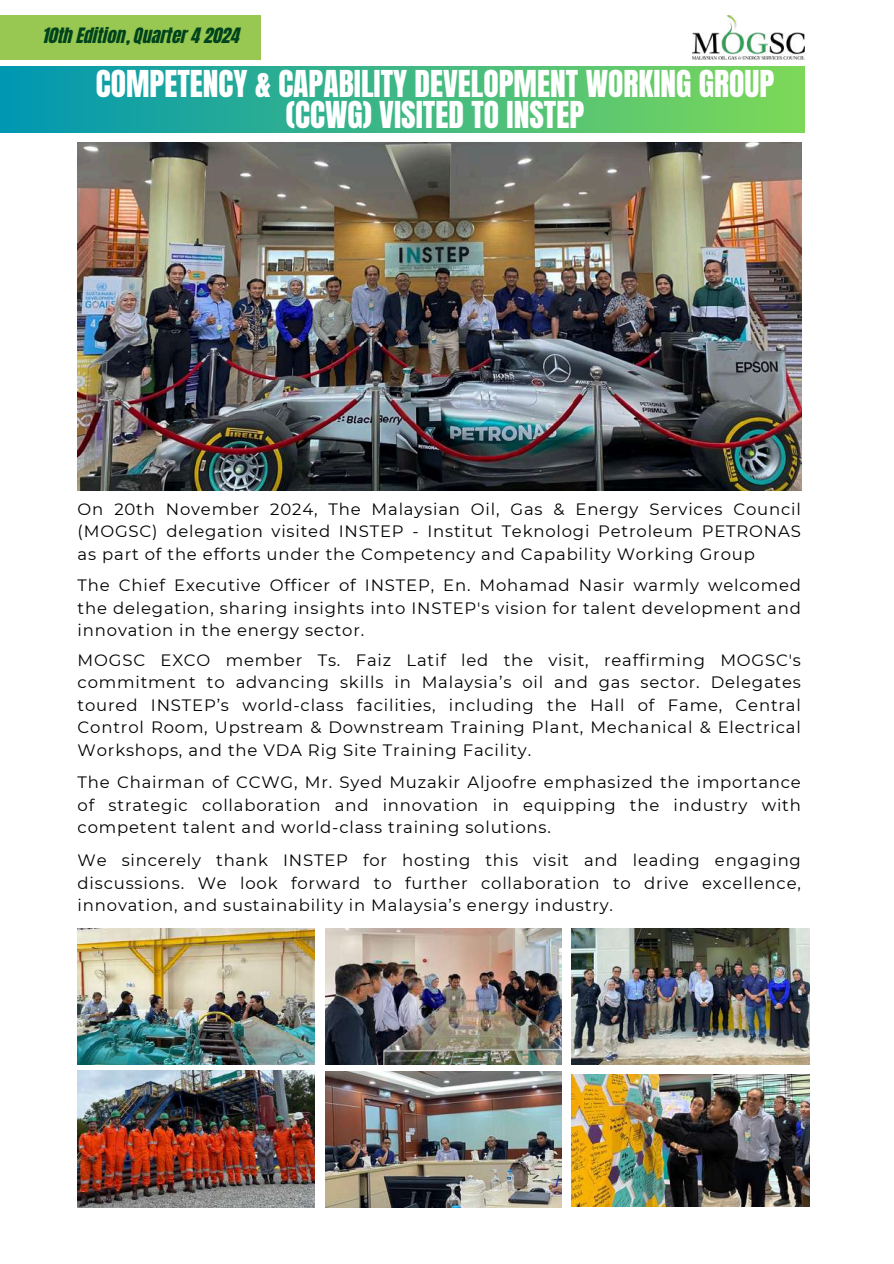
<style>
.page{position:relative;width:894px;height:1264px;background:#fff}
.page>*{position:absolute;margin:0;border:0;box-sizing:border-box;transform-origin:0 0}
.t1{font:31.5px/31.5px "Anton";color:#fff;text-align:center}
.t2{font:18px "CA Generated";color:#00431d}
.t3{font:16.5px/22.5px "Montserrat";letter-spacing:.05em;color:#000;text-align:justify}
</style>
<div class="page">
<div style="left:0;top:15px;width:261px;height:45px;background:#98c851"></div>
<img style="left:692px;top:15px;width:112px;height:44px">
<div style="left:0;top:66px;width:804px;height:66px;background:linear-gradient(to right,#0097b2,#7dd858)"></div>
<img style="left:78px;top:143px;width:723px;height:347px">
<img style="left:78px;top:928px;width:236px;height:136px">
<img style="left:78px;top:1070px;width:236px;height:137px">
<img style="left:325px;top:928px;width:236px;height:136px">
<img style="left:571px;top:928px;width:238px;height:136px">
<img style="left:325px;top:1071px;width:236px;height:136px">
<img style="left:571px;top:1074px;width:238px;height:132px">
<p class="t2" style="left:43px;top:22px;width:198px">10th Edition, Quarter 4 2024</p>
<h1 class="t1" style="left:96px;top:68px;width:679px">COMPETENCY &amp; CAPABILITY DEVELOPMENT WORKING GROUP (CCWG) VISITED TO INSTEP</h1>
<p class="t3" style="left:78px;top:497px;width:724px">On 20th November 2024, The Malaysian Oil, Gas &amp; Energy Services Council (MOGSC) delegation visited INSTEP - Institut Teknologi Petroleum PETRONAS as part of the efforts under the Competency and Capability Working Group</p>
<p class="t3" style="left:78px;top:574px;width:724px">The Chief Executive Officer of INSTEP, En. Mohamad Nasir warmly welcomed the delegation, sharing insights into INSTEP's vision for talent development and innovation in the energy sector.</p>
<p class="t3" style="left:78px;top:648px;width:724px">MOGSC EXCO member Ts. Faiz Latif led the visit, reaffirming MOGSC's commitment to advancing skills in Malaysia’s oil and gas sector. Delegates toured INSTEP’s world-class facilities, including the Hall of Fame, Central Control Room, Upstream &amp; Downstream Training Plant, Mechanical &amp; Electrical Workshops, and the VDA Rig Site Training Facility.</p>
<p class="t3" style="left:78px;top:771px;width:724px">The Chairman of CCWG, Mr. Syed Muzakir Aljoofre emphasized the importance of strategic collaboration and innovation in equipping the industry with competent talent and world-class training solutions.</p>
<p class="t3" style="left:78px;top:848px;width:724px">We sincerely thank INSTEP for hosting this visit and leading engaging discussions. We look forward to further collaboration to drive excellence, innovation, and sustainability in Malaysia’s energy industry.</p>
</div>
